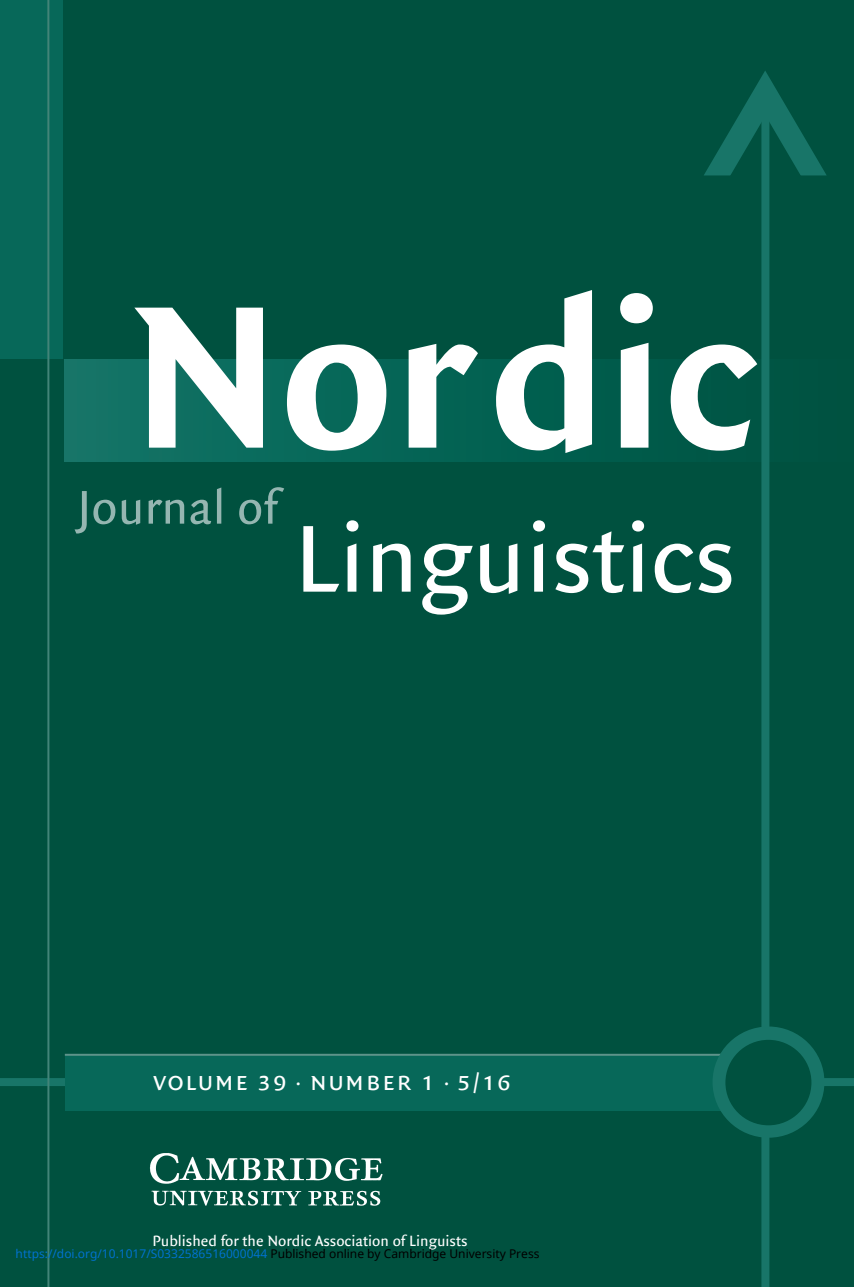
<style>
.page{position:relative;width:854px;height:1287px;background:#00513f}
.page>*{position:absolute;margin:0;border:0;box-sizing:border-box;transform-origin:0 0}
.t1{font:700 218px "Quadraat Sans";color:#fff}
.t2{font:102px "Quadraat Sans";color:#fff}
.t3{font:50.8px "Quadraat Sans";color:#95b6b1}
.t4{font:28px "Quadraat Sans Small Caps";letter-spacing:.05em;color:#fff}
.t5{font:16px "Quadraat Sans";color:#fff}
.t6{font:12px "Noto Sans";color:#0172cf}
.s1{color:#000}
</style>
<div class="page">
<hr style="left:65px;top:460px;width:699px;height:2px;background:#428478">
<div style="left:0;top:0;width:63px;height:359px;background:#076859"></div>
<img style="left:150px;top:1153px;width:233px;height:53px">
<div style="left:0;top:1078px;width:854px;height:8px;background:#187568"></div>
<div style="left:65px;top:359px;width:789px;height:102px;background:linear-gradient(to right,#117467,#00513f)"></div>
<svg style="left:704px;top:71px;width:123px;height:152px"></svg>
<div style="left:761px;top:108px;width:8px;height:1179px;background:#187568"></div>
<div style="left:65px;top:1054px;width:704px;height:56px;background:#076859"></div>
<hr style="left:65px;top:1053px;width:676px;height:2px;background:#5e938a">
<div style="left:712px;top:1026px;width:112px;height:111px;background:#187568;border-radius:50%"></div>
<div style="left:725px;top:1040px;width:86px;height:85px;background:#00513f;border-radius:50%"></div>
<hr style="left:47px;top:0;width:2px;height:1287px;background:#428478">
<h1 class="t1" style="left:130px;top:290px;width:632px">Nordic</h1>
<h3 class="t3" style="left:77px;top:487px;width:202px">Journal of</h3>
<h2 class="t2" style="left:294px;top:518px;width:443px">Linguistics</h2>
<h3 class="t4" style="left:154px;top:1064px;width:359px">volume 39 <sup>.</sup> number 1 <sup>.</sup> 5/16</h3>
<h3 class="t5" style="left:152px;top:1234px;width:317px">Published for the Nordic Association of Linguists</h3>
<p class="t6" style="left:16px;top:1245px;width:525px">https://doi.org/10.1017/S0332586516000044 <span class="s1">Published online by Cambridge University Press</span></p>
</div>
